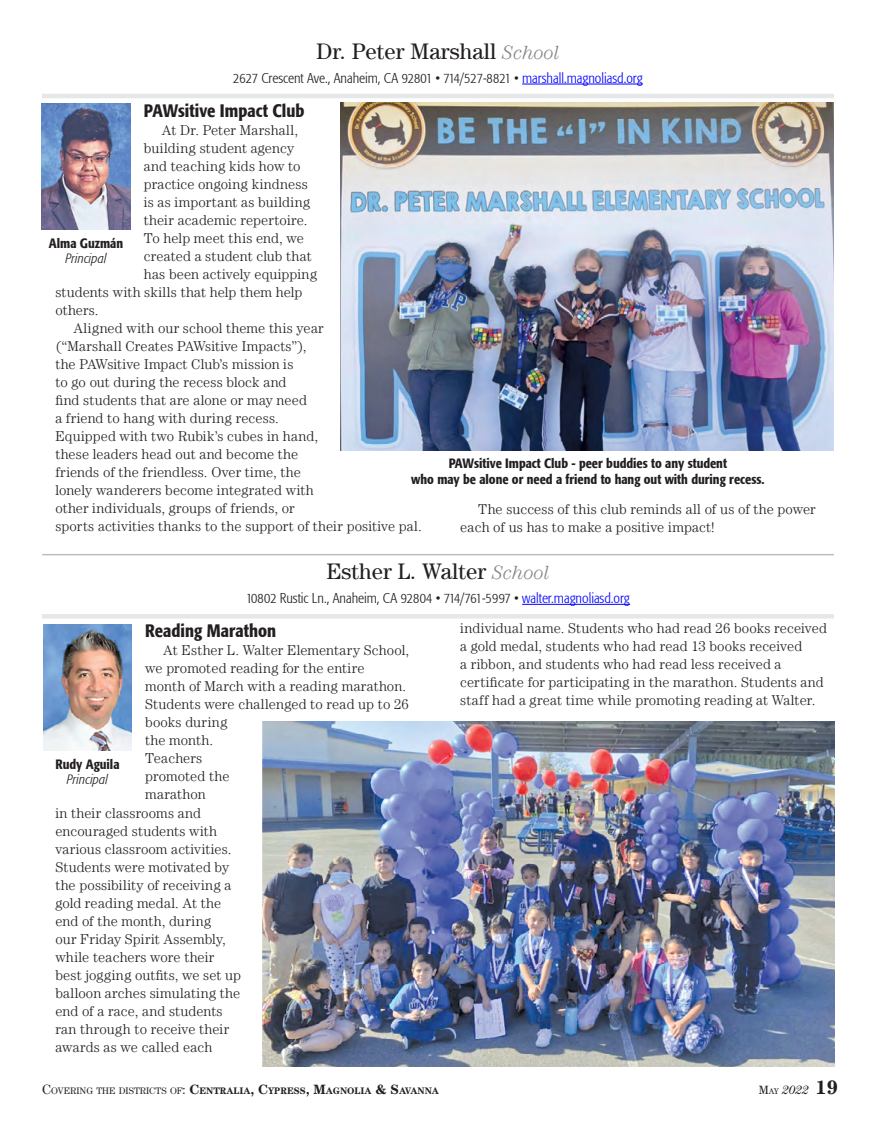
<style>
.page{position:relative;width:878px;height:1121px;background:#fff}
.page>*{position:absolute;margin:0;border:0;box-sizing:border-box;transform-origin:0 0}
.t1{font:22.5px "Century LT";letter-spacing:.005em;color:#231f20}
.t2{font:500 condensed 18px "Formata";color:#231f20}
.t3{font:300 14.25px/18px "Century LT";letter-spacing:.01em;color:#231f20}
.t4{font:300 condensed 14.25px "Formata";color:#231f20}
.t5{font:500 condensed 13.5px/16.5px "Formata";color:#231f20;text-align:center}
.t6{font:italic 300 condensed 13.5px "Formata";letter-spacing:.005em;color:#231f20}
.t7{font:italic 12px "Century LT";color:#231f20}
.t8{font:700 9.45px "Century LT";color:#231f20}
.s1{font-weight:300;font-style:italic;font-size:19.5px;color:#808285}
.s2{color:#00f}
.s3{font-weight:400;font-size:13.5px}
.s4{font-weight:400}
.s5{font-size:13.5px}
.s6{font-style:normal}
.s7{font-style:normal;font-size:8.4px}
.s8{font-weight:700;font-style:normal;font-size:19.5px}
</style>
<div class="page">
<img style="left:42px;top:103px;width:88px;height:126px">
<hr style="left:42px;top:94px;width:791px;height:4px;background:#e6e7e8">
<hr style="left:522px;top:84px;width:120px;height:1px;background:#00f">
<hr style="left:42px;top:614px;width:791px;height:4px;background:#e6e7e8">
<hr style="left:522px;top:604px;width:108px;height:1px;background:#00f">
<img style="left:341px;top:103px;width:492px;height:348px">
<img style="left:262px;top:721px;width:572px;height:345px">
<img style="left:43px;top:625px;width:89px;height:126px">
<hr style="left:42px;top:554px;width:791px;height:1px;background:#bcbec0">
<h1 class="t1" style="left:316px;top:38px;width:245px">Dr. Peter Marshall <span class="s1">School</span></h1>
<p class="t4" style="left:233px;top:70px;width:411px">2627 Crescent Ave., Anaheim, CA 92801 • 714/527-8821 • <span class="s2">marshall.magnoliasd.org</span></p>
<p class="t2" style="left:144px;top:100px;width:162px">PAWsitive Impact Club</p>
<p class="t3" style="left:162px;top:121px;width:138px">At Dr. Peter Marshall,</p>
<p class="t3" style="left:144px;top:139px;width:152px">building student agency</p>
<p class="t3" style="left:144px;top:157px;width:158px">and teaching kids how to</p>
<p class="t3" style="left:144px;top:175px;width:165px">practice ongoing kindness</p>
<p class="t3" style="left:144px;top:193px;width:168px">is as important as building</p>
<p class="t3" style="left:144px;top:211px;width:165px">their academic repertoire.</p>
<p class="t3" style="left:144px;top:229px;width:162px">To help meet this end, we</p>
<p class="t3" style="left:144px;top:247px;width:169px">created a student club that</p>
<p class="t3" style="left:144px;top:265px;width:175px">has been actively equipping</p>
<p class="t3" style="left:55px;top:283px;width:248px">students with skills that help them help</p>
<p class="t3" style="left:55px;top:301px;width:45px">others.</p>
<p class="t3" style="left:73px;top:319px;width:252px">Aligned with our school theme this year</p>
<p class="t3" style="left:55px;top:337px;width:253px">(“Marshall Creates PAWsitive Impacts”),</p>
<p class="t3" style="left:55px;top:355px;width:239px">the PAWsitive Impact Club’s mission is</p>
<p class="t3" style="left:55px;top:373px;width:233px">to go out during the recess block and</p>
<p class="t3" style="left:55px;top:391px;width:253px">find students that are alone or may need</p>
<p class="t3" style="left:55px;top:409px;width:225px">a friend to hang with during recess.</p>
<p class="t3" style="left:55px;top:427px;width:264px">Equipped with two Rubik’s cubes in hand,</p>
<p class="t3" style="left:55px;top:445px;width:244px">these leaders head out and become the</p>
<p class="t3" style="left:55px;top:463px;width:247px">friends of the friendless. Over time, the</p>
<p class="t3" style="left:55px;top:481px;width:260px">lonely wanderers become integrated with</p>
<p class="t3" style="left:55px;top:499px;width:241px">other individuals, groups of friends, or</p>
<p class="t3" style="left:55px;top:517px;width:368px">sports activities thanks to the support of their positive pal.</p>
<p class="t5" style="left:49px;top:234px;width:76px">Alma Guzmán</p>
<p class="t6" style="left:66px;top:250px;width:42px">Principal</p>
<p class="t5" style="left:411px;top:454px;width:355px">PAWsitive Impact Club - peer buddies to any student<br>who may be alone or need a friend to hang out with during recess.</p>
<p class="t3" style="left:460px;top:499px;width:357px;text-indent:18px">The success of this club reminds all of us of the power each of us has to make a positive impact!</p>
<h1 class="t1" style="left:326px;top:558px;width:225px">Esther L. Walter <span class="s1">School</span></h1>
<p class="t4" style="left:246px;top:590px;width:385px">10802 Rustic Ln., Anaheim, CA 92804 • 714/761-5997 • <span class="s2">walter.magnoliasd.org</span></p>
<p class="t2" style="left:145px;top:620px;width:132px">Reading Marathon</p>
<p class="t3" style="left:163px;top:641px;width:247px">At Esther L. Walter Elementary School,</p>
<p class="t3" style="left:145px;top:659px;width:221px">we promoted reading for the entire</p>
<p class="t3" style="left:145px;top:677px;width:262px">month of March with a reading marathon.</p>
<p class="t3" style="left:145px;top:695px;width:265px">Students were challenged to read up to 26</p>
<p class="t3" style="left:145px;top:713px;width:84px">books during</p>
<p class="t3" style="left:145px;top:731px;width:69px">the month.</p>
<p class="t3" style="left:145px;top:749px;width:58px">Teachers</p>
<p class="t3" style="left:145px;top:767px;width:86px">promoted the</p>
<p class="t3" style="left:145px;top:785px;width:62px">marathon</p>
<p class="t3" style="left:55px;top:803px;width:147px">in their classrooms and</p>
<p class="t3" style="left:55px;top:821px;width:163px">encouraged students with</p>
<p class="t3" style="left:55px;top:839px;width:178px">various classroom activities.</p>
<p class="t3" style="left:55px;top:857px;width:175px">Students were motivated by</p>
<p class="t3" style="left:55px;top:875px;width:177px">the possibility of receiving a</p>
<p class="t3" style="left:55px;top:893px;width:167px">gold reading medal. At the</p>
<p class="t3" style="left:55px;top:911px;width:157px">end of the month, during</p>
<p class="t3" style="left:55px;top:929px;width:172px">our Friday Spirit Assembly,</p>
<p class="t3" style="left:55px;top:947px;width:161px">while teachers wore their</p>
<p class="t3" style="left:55px;top:965px;width:187px">best jogging outfits, we set up</p>
<p class="t3" style="left:55px;top:983px;width:186px">balloon arches simulating the</p>
<p class="t3" style="left:55px;top:1001px;width:169px">end of a race, and students</p>
<p class="t3" style="left:55px;top:1019px;width:175px">ran through to receive their</p>
<p class="t3" style="left:55px;top:1037px;width:158px">awards as we called each</p>
<p class="t5" style="left:55px;top:756px;width:66px">Rudy Aguila</p>
<p class="t6" style="left:67px;top:771px;width:42px">Principal</p>
<p class="t3" style="left:460px;top:619px;width:368px">individual name. Students who had read 26 books received a gold medal, students who had read 13 books received<br>a ribbon, and students who had read less received a certificate for participating in the marathon. Students and staff had a great time while promoting reading at Walter.</p>
<p class="t8" style="left:42px;top:1085px;width:398px"><span class="s3">C</span><span class="s4">OVERING THE DISTRICTS OF</span><span class="s3">:</span> <span class="s5">C</span>ENTRALIA<span class="s5">, C</span>YPRESS<span class="s5">, M</span>AGNOLIA <span class="s5">&amp; S</span>AVANNA</p>
<p class="t7" style="left:759px;top:1083px;width:80px"><span class="s6">M</span><span class="s7">AY</span> 2022 <span class="s8">19</span></p>
</div>
